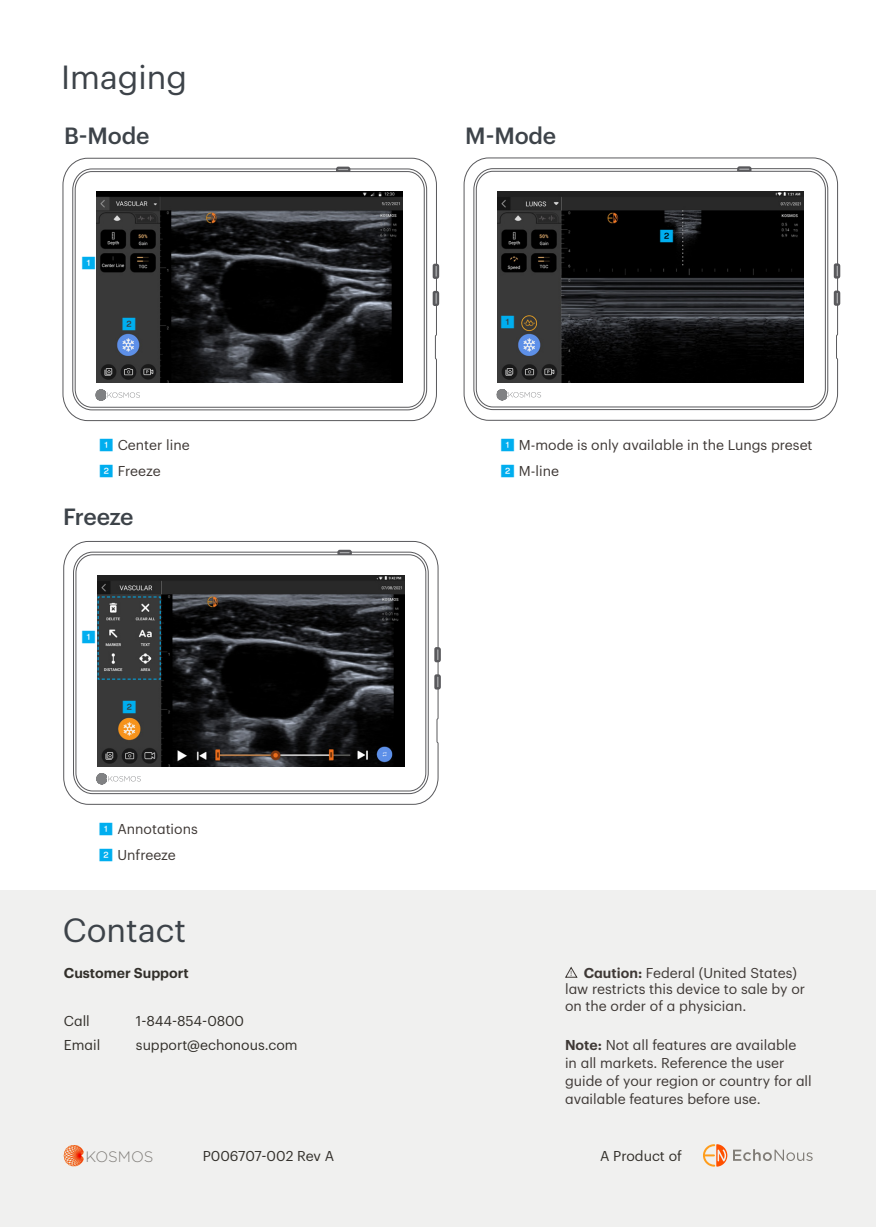
<style>
.page{position:relative;width:876px;height:1227px;background:#fff}
.page>*{position:absolute;margin:0;border:0;box-sizing:border-box;transform-origin:0 0}
.t1{font:32.8px "Graphik";color:#3d4349}
.t2{font:500 23px "Graphik";letter-spacing:-.01em;color:#3d4349}
.t3{font:300 15.2px "Gotham";letter-spacing:-.005em;color:#817e7a}
.Paragraph_Style_5{font:14px/25.6px "Graphik";color:#3e3835}
.Paragraph_Style_4{font:14px "Graphik";color:#322f2a}
.Paragraph_Style_8{font:14px "Graphik";color:#322f2a}
.Paragraph_Style_4-2{font:600 14px "Graphik";color:#322f2a}
.t4{font:14px "Helvetica Now Text";color:#00aeef}
.s1{font-family:"Helvetica Now Text";color:#00aeef}
.s2{font-weight:600}
</style>
<div class="page">
<svg style="left:62px;top:158px;width:375px;height:263px"></svg>
<div style="left:73px;top:169px;width:354px;height:241px;border:1px solid #59595c;border-radius:20px"></div>
<div style="left:75px;top:172px;width:349px;height:235px;background:#fff;border-radius:17px"></div>
<div style="left:75px;top:171px;width:349px;height:236px;border:1px solid #59595c;border-radius:17px"></div>
<img style="left:97px;top:192px;width:305px;height:191px">
<svg style="left:96px;top:389px;width:44px;height:12px"></svg>
<svg style="left:432px;top:291px;width:7px;height:15px"></svg>
<svg style="left:432px;top:264px;width:7px;height:15px"></svg>
<svg style="left:336px;top:167px;width:14px;height:6px"></svg>
<svg style="left:63px;top:541px;width:376px;height:264px"></svg>
<div style="left:73px;top:552px;width:355px;height:242px;border:1px solid #59595c;border-radius:20px"></div>
<div style="left:76px;top:555px;width:350px;height:236px;background:#fff;border-radius:17px"></div>
<div style="left:76px;top:554px;width:350px;height:237px;border:1px solid #59595c;border-radius:17px"></div>
<img style="left:97px;top:575px;width:307px;height:192px">
<svg style="left:97px;top:773px;width:44px;height:11px"></svg>
<svg style="left:434px;top:674px;width:7px;height:15px"></svg>
<svg style="left:434px;top:647px;width:7px;height:15px"></svg>
<svg style="left:337px;top:550px;width:15px;height:6px"></svg>
<svg style="left:97px;top:596px;width:64px;height:84px;background:#424749"></svg>
<div style="left:0;top:890px;width:876px;height:337px;background:#f0f0ef"></div>
<svg style="left:565px;top:966px;width:13px;height:12px"></svg>
<svg style="left:64px;top:1145px;width:19px;height:21px"></svg>
<svg style="left:703px;top:1144px;width:24px;height:23px"></svg>
<svg style="left:733px;top:1149px;width:79px;height:12px"></svg>
<svg style="left:463px;top:157px;width:375px;height:264px"></svg>
<div style="left:473px;top:168px;width:355px;height:242px;border:1px solid #59595c;border-radius:20px"></div>
<div style="left:476px;top:171px;width:349px;height:236px;background:#fff;border-radius:17px"></div>
<div style="left:476px;top:171px;width:349px;height:236px;border:1px solid #59595c;border-radius:17px"></div>
<img style="left:498px;top:191px;width:305px;height:192px">
<svg style="left:497px;top:389px;width:44px;height:11px"></svg>
<svg style="left:833px;top:291px;width:7px;height:15px"></svg>
<svg style="left:833px;top:263px;width:7px;height:16px"></svg>
<svg style="left:737px;top:166px;width:14px;height:6px"></svg>
<p class="t1" style="left:61px;top:53px;width:127px">Imaging</p>
<p class="t2" style="left:64px;top:118px;width:87px">B-Mode</p>
<p class="t4" style="left:81px;top:253px;width:17px">1</p>
<p class="t4" style="left:121px;top:314px;width:17px">2</p>
<p class="Paragraph_Style_5" style="left:99px;top:431px;width:92px"><span class="s1">1</span> Center line<br><span class="s1">2</span> Freeze</p>
<p class="t2" style="left:63px;top:500px;width:72px">Freeze</p>
<p class="t4" style="left:81px;top:627px;width:17px">1</p>
<p class="t4" style="left:122px;top:696px;width:17px">2</p>
<p class="Paragraph_Style_5" style="left:99px;top:815px;width:101px"><span class="s1">1</span> Annotations<br><span class="s1">2</span> Unfreeze</p>
<p class="t1" style="left:63px;top:906px;width:125px">Contact</p>
<p class="Paragraph_Style_4-2" style="left:64px;top:962px;width:126px">Customer Support</p>
<p class="Paragraph_Style_4" style="left:64px;top:1010px;width:27px">Call</p>
<p class="Paragraph_Style_4" style="left:136px;top:1010px;width:110px">1-844-854-0800</p>
<p class="Paragraph_Style_4" style="left:64px;top:1034px;width:38px">Email</p>
<p class="Paragraph_Style_4" style="left:136px;top:1034px;width:163px">support@echonous.com</p>
<p class="t2" style="left:465px;top:118px;width:92px">M-Mode</p>
<p class="t4" style="left:500px;top:312px;width:17px">1</p>
<p class="t4" style="left:659px;top:225px;width:17px">2</p>
<p class="Paragraph_Style_5" style="left:500px;top:431px;width:314px"><span class="s1">1</span> M-mode is only available in the Lungs preset<br><span class="s1">2</span> M-line</p>
<p class="Paragraph_Style_5" style="left:565px;top:964px;width:241px;line-height:16.4px;text-indent:19px"><span class="s2">Caution:</span> Federal (United States) law restricts this device to sale by or on the order of a physician.</p>
<p class="Paragraph_Style_5" style="left:565px;top:1035px;width:248px;line-height:18px"><span class="s2">Note:</span> Not all features are available<br>in all markets. Reference the user guide of your region or country for all available features before use.</p>
<p class="t3" style="left:85px;top:1147px;width:70px">KOSMOS</p>
<p class="Paragraph_Style_8" style="left:203px;top:1145px;width:133px">P006707-002 Rev A</p>
<p class="Paragraph_Style_8" style="left:600px;top:1145px;width:83px">A Product of</p>
</div>
